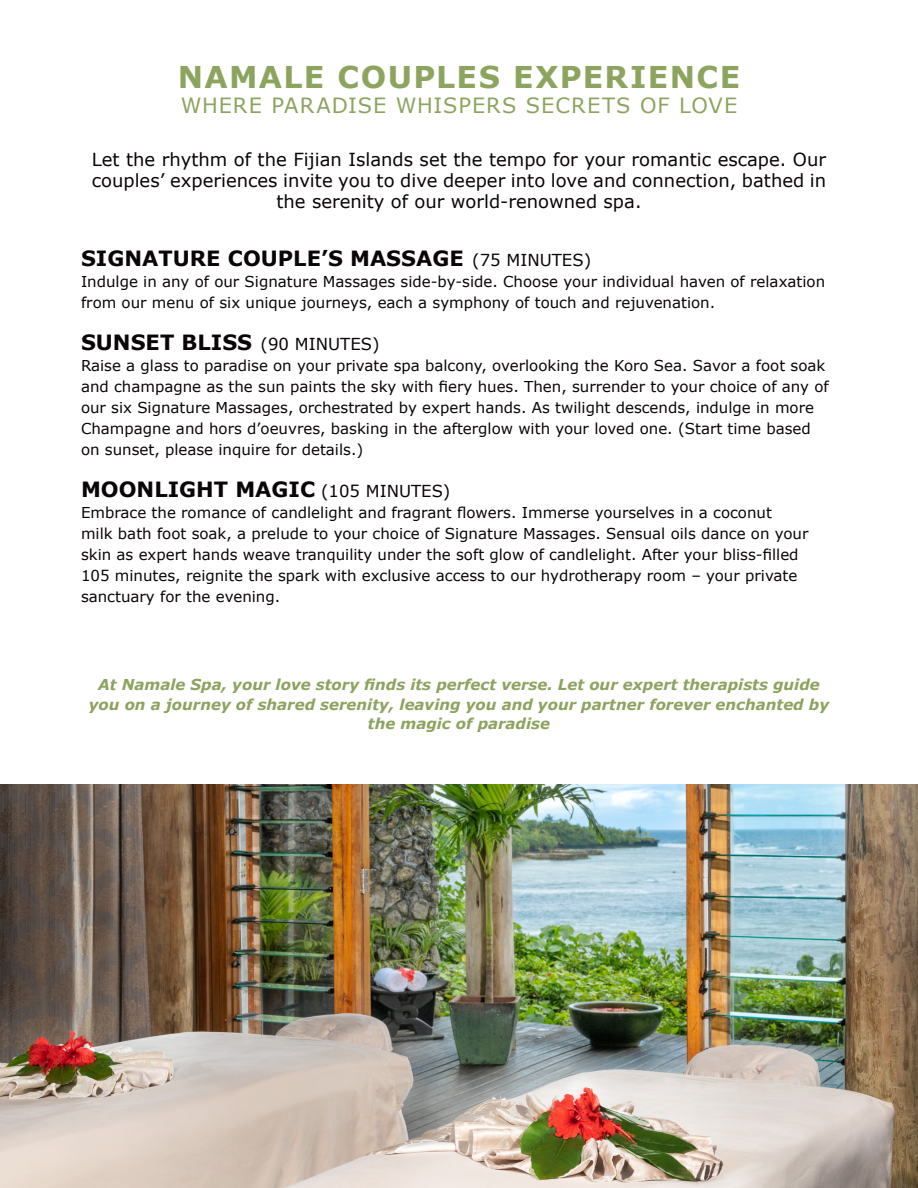
<style>
.page{position:relative;width:918px;height:1188px;background:#fff}
.page>*{position:absolute;margin:0;border:0;box-sizing:border-box;transform-origin:0 0}
.title_1{font:700 30px "Verdana";letter-spacing:.045em;color:#8da45f}
.title_1-2{font:700 21px "Verdana";color:#0a0507}
.title_1-3{font:21px "Verdana";letter-spacing:.045em;color:#8da45f}
.title_1-4{font:18px/21px "Verdana";color:#0a0507;text-align:center}
.title_1-5{font:15px/21px "Verdana";color:#0a0507}
.title_1-6{font:italic 700 15px/19.5px "Verdana";color:#8ea35f;text-align:center}
.s1{font-weight:400;font-size:16.5px}
</style>
<div class="page">
<img style="left:0;top:784px;width:918px;height:404px">
<p class="title_1" style="left:178px;top:57px;width:564px">NAMALE COUPLES EXPERIENCE</p>
<p class="title_1-3" style="left:181px;top:92px;width:558px">WHERE PARADISE WHISPERS SECRETS OF LOVE</p>
<p class="title_1-4" style="left:92px;top:150px;width:736px">Let the rhythm of the Fijian Islands set the tempo for your romantic escape. Our couples’ experiences invite you to dive deeper into love and connection, bathed in the serenity of our world-renowned spa.</p>
<p class="title_1-2" style="left:81px;top:245px;width:512px">SIGNATURE COUPLE’S MASSAGE <span class="s1">(75 MINUTES)</span></p>
<p class="title_1-5" style="left:81px;top:271px;width:746px">Indulge in any of our Signature Massages side-by-side. Choose your individual haven of relaxation from our menu of six unique journeys, each a symphony of touch and rejuvenation.</p>
<p class="title_1-2" style="left:81px;top:329px;width:300px">SUNSET BLISS <span class="s1">(90 MINUTES)</span></p>
<p class="title_1-5" style="left:81px;top:355px;width:749px">Raise a glass to paradise on your private spa balcony, overlooking the Koro Sea. Savor a foot soak and champagne as the sun paints the sky with fiery hues. Then, surrender to your choice of any of our six Signature Massages, orchestrated by expert hands. As twilight descends, indulge in more Champagne and hors d’oeuvres, basking in the afterglow with your loved one. (Start time based on sunset, please inquire for details.)</p>
<p class="title_1-2" style="left:81px;top:476px;width:371px">MOONLIGHT MAGIC <span class="s1">(105 MINUTES)</span></p>
<p class="title_1-5" style="left:81px;top:502px;width:729px">Embrace the romance of candlelight and fragrant flowers. Immerse yourselves in a coconut<br>milk bath foot soak, a prelude to your choice of Signature Massages. Sensual oils dance on your skin as expert hands weave tranquility under the soft glow of candlelight. After your bliss-filled 105 minutes, reignite the spark with exclusive access to our hydrotherapy room – your private sanctuary for the evening.</p>
<p class="title_1-6" style="left:89px;top:675px;width:742px">At Namale Spa, your love story finds its perfect verse. Let our expert therapists guide you on a journey of shared serenity, leaving you and your partner forever enchanted by the magic of paradise</p>
</div>
